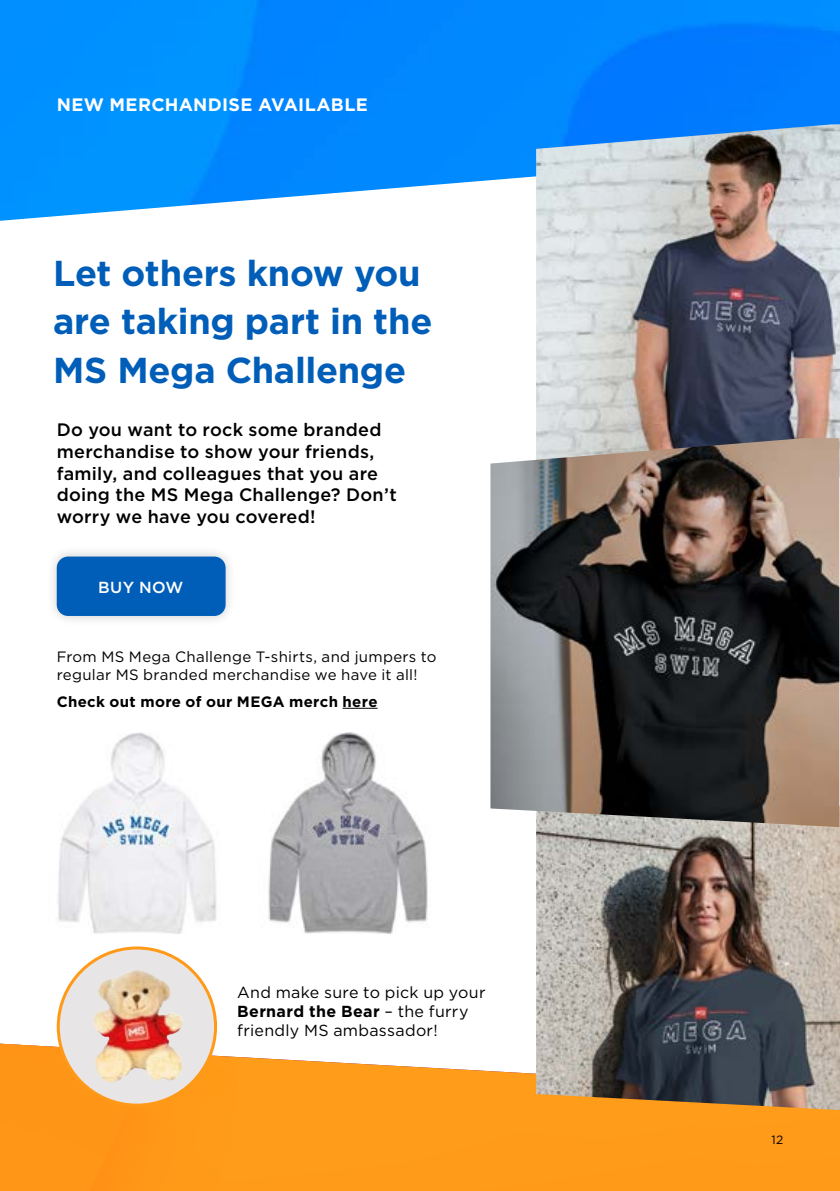
<style>
.page{position:relative;width:840px;height:1191px;background:#fff}
.page>*{position:absolute;margin:0;border:0;box-sizing:border-box;transform-origin:0 0}
.t1{font:700 36px/48.2px "Gotham";letter-spacing:-.01em;color:#005eb8}
.t2{font:500 18px/21.6px "Gotham";letter-spacing:.015em;color:#000}
.t3{font:700 18px "Gotham";letter-spacing:.015em;color:#fff}
.t4{font:16px/19.2px "Gotham";letter-spacing:.015em;color:#000}
.t5{font:500 16px "Gotham";letter-spacing:.025em;color:#fff}
.t6{font:15px/18px "Gotham";letter-spacing:.02em;color:#000}
.t7{font:700 15px "Gotham";letter-spacing:.02em;color:#000}
.t8{font:12px "Gotham";color:#000}
.s1{font-weight:700}
</style>
<div class="page">
<img style="left:0;top:0;width:839px;height:221px">
<div style="left:704px;top:1172px;width:135px;height:19px;background:#ff9a18"></div>
<div style="left:146px;top:1172px;width:558px;height:19px;background:#ff9b19"></div>
<div style="left:0;top:1172px;width:146px;height:19px;background:#ff9617"></div>
<img style="left:0;top:1043px;width:839px;height:129px">
<img style="left:536px;top:124px;width:303px;height:353px">
<img style="left:536px;top:806px;width:303px;height:304px">
<img style="left:490px;top:438px;width:348px;height:389px">
<hr style="left:342px;top:708px;width:35px;height:1px;background:#000">
<div style="left:46px;top:546px;width:190px;height:80px;background:#000;opacity:.2"></div>
<div style="left:57px;top:556px;width:168px;height:60px;background:#005eb8;border-radius:11px"></div>
<img style="left:58px;top:948px;width:157px;height:157px;border-radius:50%">
<div style="left:57px;top:946px;width:160px;height:160px;border:3px solid #ff9a19;border-radius:50%"></div>
<img style="left:98px;top:970px;width:38px;height:39px">
<img style="left:58px;top:733px;width:159px;height:200px">
<img style="left:268px;top:733px;width:160px;height:200px">
<p class="t3" style="left:57px;top:92px;width:312px">NEW MERCHANDISE AVAILABLE</p>
<h1 class="t1" style="left:53px;top:249px;width:381px">Let others know you are taking part in the<br>MS Mega Challenge</h1>
<p class="t2" style="left:57px;top:419px;width:341px">Do you want to rock some branded merchandise to show your friends, family, and colleagues that you are doing the MS Mega Challenge? Don’t worry we have you covered!</p>
<p class="t5" style="left:98px;top:576px;width:87px">BUY NOW</p>
<p class="t6" style="left:57px;top:647px;width:381px">From MS Mega Challenge T-shirts, and jumpers to regular MS branded merchandise we have it all!</p>
<p class="t7" style="left:57px;top:691px;width:322px">Check out more of our MEGA merch here</p>
<p class="t4" style="left:237px;top:982px;width:250px">And make sure to pick up your<br><span class="s1">Bernard the Bear</span> – the furry friendly MS ambassador!</p>
<p class="t8" style="left:771px;top:1132px;width:13px">12</p>
</div>
